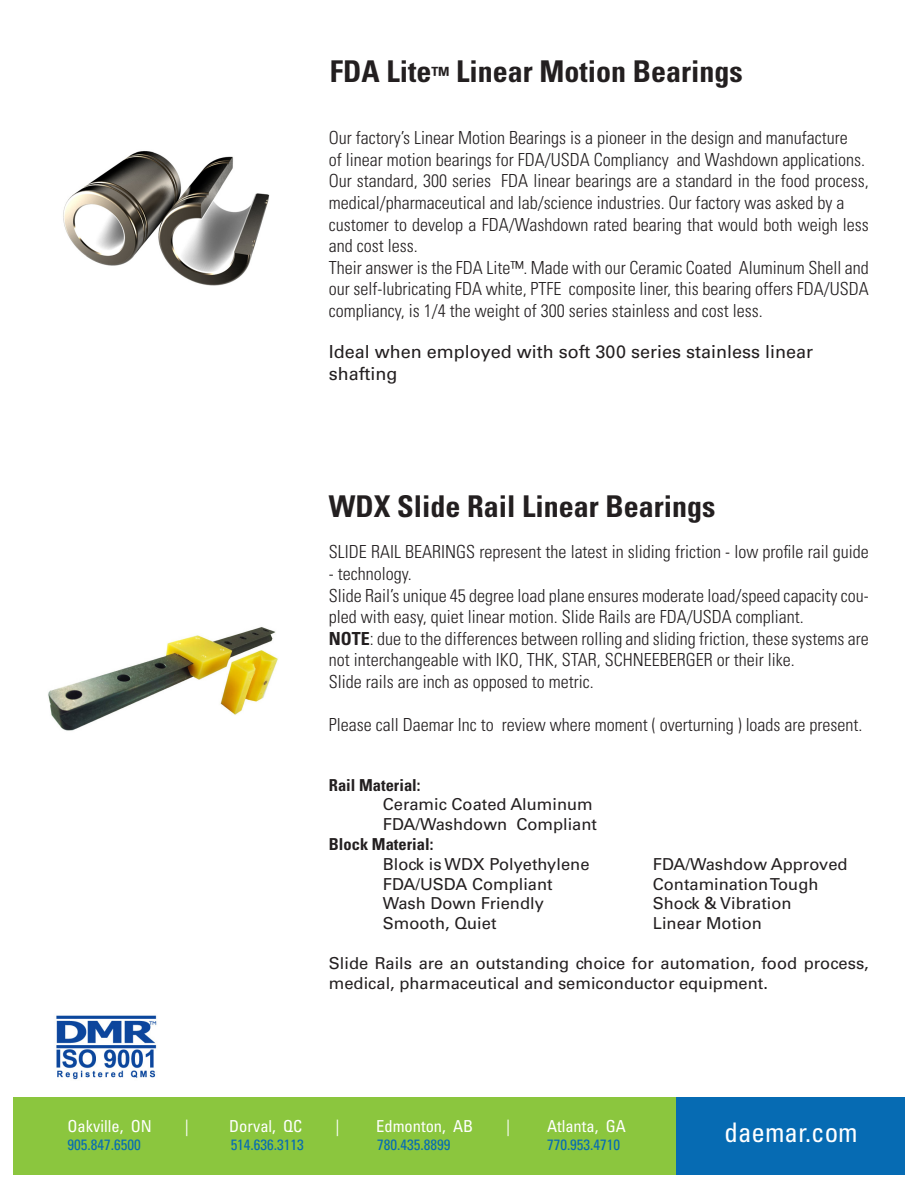
<style>
.page{position:relative;width:918px;height:1188px;background:#fff}
.page>*{position:absolute;margin:0;border:0;box-sizing:border-box;transform-origin:0 0}
.t1{font:700 condensed 30px "Univers LT Std";color:#231f20}
.t2{font:condensed 27px "Univers LT Std";color:#fff}
.t3{font:300 condensed 18px/21.6px "Univers LT Std";color:#231f20}
.t4{font:18px "Univers LT Std";color:#231f20}
.t5{font:16.5px/19.8px "Univers LT Std";color:#231f20}
.t6{font:condensed 16.5px "Univers LT Std";color:#fff}
.t7{font:700 condensed 16.5px "Univers LT Std";color:#231f20}
.t8{font:condensed 15px "Univers LT Std";color:#066bb3}
.s1{font-size:21px}
.s2{font-weight:700}
</style>
<div class="page">
<div style="left:14px;top:1097px;width:769px;height:77px;background:#8bc63e"></div>
<div style="left:676px;top:1097px;width:229px;height:77px;background:#066bb3"></div>
<img style="left:56px;top:1015px;width:101px;height:65px">
<img style="left:48px;top:627px;width:230px;height:104px">
<img style="left:63px;top:151px;width:207px;height:135px">
<p class="t1" style="left:330px;top:53px;width:414px">FDA Lite<span class="s1">™</span> Linear Motion Bearings</p>
<p class="t3" style="left:329px;top:127px;width:521px">Our factory’s Linear Motion Bearings is a pioneer in the design and manufacture</p>
<p class="t3" style="left:329px;top:149px;width:538px">of linear motion bearings for FDA/USDA Compliancy and Washdown applications.</p>
<p class="t3" style="left:329px;top:170px;width:542px">Our standard, 300 series FDA linear bearings are a standard in the food process, medical/pharmaceutical and lab/science industries. Our factory was asked by a</p>
<p class="t3" style="left:329px;top:214px;width:542px">customer to develop a FDA/Washdown rated bearing that would both weigh less and cost less.</p>
<p class="t3" style="left:329px;top:257px;width:542px">Their answer is the FDA Lite™. Made with our Ceramic Coated Aluminum Shell and our self-lubricating FDA white, PTFE composite liner, this bearing offers FDA/USDA</p>
<p class="t3" style="left:329px;top:300px;width:435px">compliancy, is 1/4 the weight of 300 series stainless and cost less.</p>
<p class="t4" style="left:329px;top:341px;width:486px">Ideal when employed with soft 300 series stainless linear</p>
<p class="t4" style="left:329px;top:363px;width:70px">shafting</p>
<p class="t1" style="left:329px;top:488px;width:388px">WDX Slide Rail Linear Bearings</p>
<p class="t3" style="left:329px;top:541px;width:542px">SLIDE RAIL BEARINGS represent the latest in sliding friction - low profile rail guide</p>
<p class="t3" style="left:329px;top:563px;width:85px">- technology.</p>
<p class="t3" style="left:329px;top:585px;width:541px">Slide Rail’s unique 45 degree load plane ensures moderate load/speed capacity cou&shy;pled with easy, quiet linear motion. Slide Rails are FDA/USDA compliant.</p>
<p class="t3" style="left:329px;top:628px;width:542px"><span class="s2">NOTE</span>: due to the differences between rolling and sliding friction, these systems are not interchangeable with IKO, THK, STAR, SCHNEEBERGER or their like.</p>
<p class="t3" style="left:329px;top:671px;width:266px">Slide rails are inch as opposed to metric.</p>
<p class="t3" style="left:329px;top:714px;width:535px">Please call Daemar Inc to review where moment ( overturning ) loads are present.</p>
<p class="t7" style="left:329px;top:775px;width:93px">Rail Material:</p>
<p class="t5" style="left:383px;top:795px;width:212px">Ceramic Coated Aluminum</p>
<p class="t5" style="left:383px;top:815px;width:216px">FDA/Washdown Compliant</p>
<p class="t7" style="left:329px;top:834px;width:106px">Block Material:</p>
<p class="t5" style="left:383px;top:854px;width:208px">Block is WDX Polyethylene</p>
<p class="t5" style="left:653px;top:854px;width:196px">FDA/Washdow Approved</p>
<p class="t5" style="left:383px;top:874px;width:171px">FDA/USDA Compliant</p>
<p class="t5" style="left:653px;top:874px;width:167px">Contamination Tough</p>
<p class="t5" style="left:383px;top:894px;width:163px">Wash Down Friendly</p>
<p class="t5" style="left:653px;top:894px;width:140px">Shock &amp; Vibration</p>
<p class="t5" style="left:383px;top:914px;width:115px">Smooth, Quiet</p>
<p class="t5" style="left:653px;top:914px;width:111px">Linear Motion</p>
<p class="t5" style="left:329px;top:953px;width:542px">Slide Rails are an outstanding choice for automation, food process, medical, pharmaceutical and semiconductor equipment.</p>
<p class="t6" style="left:68px;top:1116px;width:86px">Oakville, ON</p>
<p class="t6" style="left:185px;top:1116px;width:6px">|</p>
<p class="t6" style="left:229px;top:1116px;width:75px">Dorval, QC</p>
<p class="t6" style="left:335px;top:1116px;width:6px">|</p>
<p class="t6" style="left:376px;top:1116px;width:99px">Edmonton, AB</p>
<p class="t6" style="left:506px;top:1116px;width:6px">|</p>
<p class="t6" style="left:547px;top:1116px;width:80px">Atlanta, GA</p>
<p class="t8" style="left:68px;top:1135px;width:75px">905.847.6500</p>
<p class="t8" style="left:231px;top:1135px;width:75px">514.636.3113</p>
<p class="t8" style="left:377px;top:1135px;width:75px">780.435.8899</p>
<p class="t8" style="left:547px;top:1135px;width:75px">770.953.4710</p>
<p class="t2" style="left:725px;top:1116px;width:135px">daemar.com</p>
</div>
